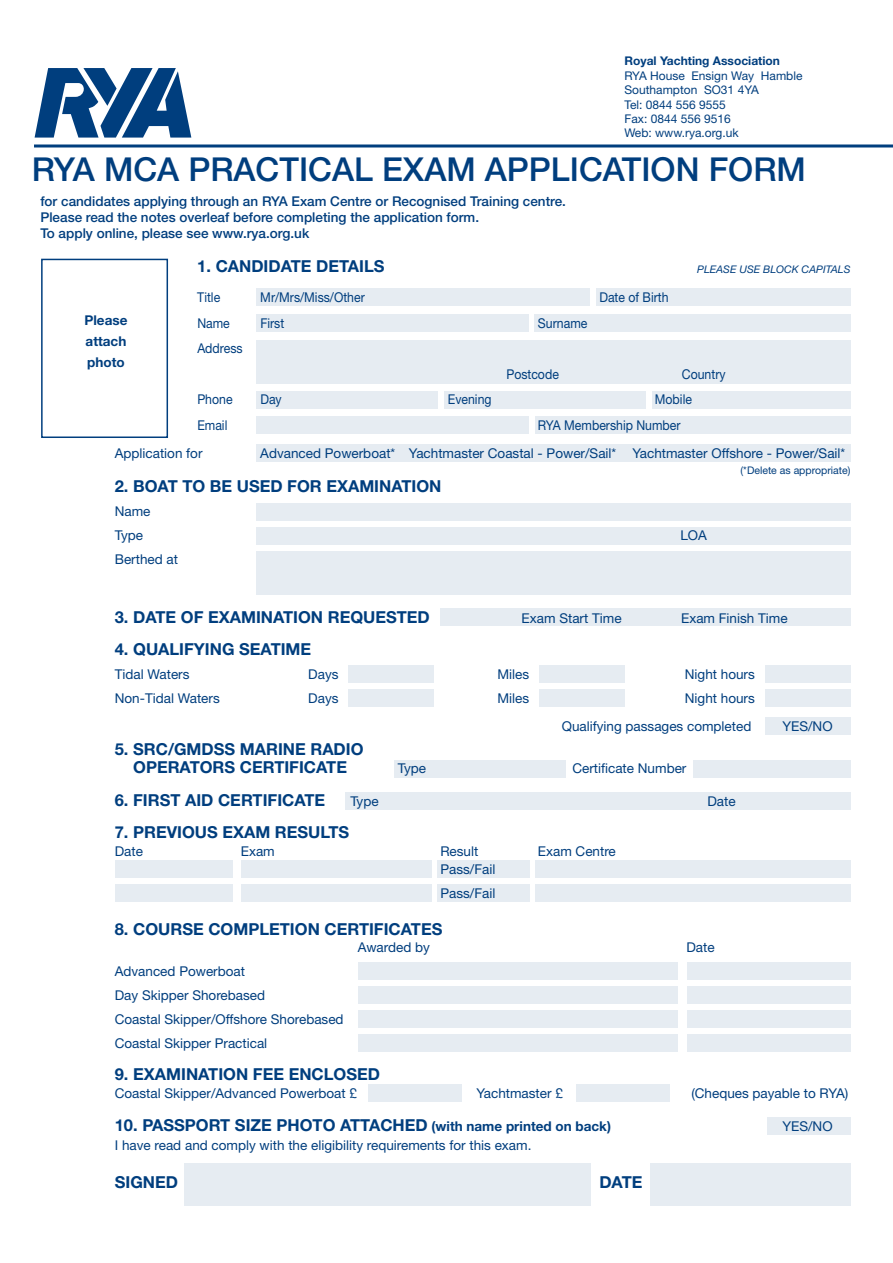
<style>
.page{position:relative;width:893px;height:1263px;background:#fff}
.page>*{position:absolute;margin:0;border:0;box-sizing:border-box;transform-origin:0 0}
.t1{font:500 33px "Helvetica Neue";color:#003e7e}
.t2{font:700 16.5px/18px "Helvetica Neue";color:#003e7e;text-align:center}
.t3{font:13.5px/24px "Helvetica Neue";color:#003e7e}
.t4{font:500 13.5px/16.2px "Helvetica Neue";color:#003e7e}
.t5{font:13.5px "Helvetica Neue";color:#003e7e;scale:.91 1}
.t6{font:700 13.5px/21px "Helvetica Neue";color:#003e7e;text-align:justify}
.t7{font:12px/14.4px "Helvetica Neue";color:#003e7e}
.t8{font:700 12px "Helvetica Neue";color:#003e7e}
.t9{font:10.5px "Helvetica Neue";color:#003e7e}
.t10{font:italic 10.5px "Helvetica Neue";color:#003e7e}
.s1{font-size:13.5px}
</style>
<div class="page">
<div style="left:349px;top:689px;width:85px;height:18px;background:#e6ecf2"></div>
<div style="left:394px;top:760px;width:172px;height:18px;background:#e6ecf2"></div>
<div style="left:535px;top:860px;width:315px;height:18px;background:#e6ecf2"></div>
<div style="left:437px;top:860px;width:92px;height:18px;background:#e6ecf2"></div>
<div style="left:242px;top:860px;width:190px;height:18px;background:#e6ecf2"></div>
<div style="left:115px;top:860px;width:117px;height:18px;background:#e6ecf2"></div>
<div style="left:535px;top:884px;width:315px;height:18px;background:#e6ecf2"></div>
<div style="left:437px;top:884px;width:92px;height:18px;background:#e6ecf2"></div>
<div style="left:242px;top:884px;width:190px;height:18px;background:#e6ecf2"></div>
<div style="left:115px;top:884px;width:117px;height:18px;background:#e6ecf2"></div>
<div style="left:256px;top:314px;width:272px;height:18px;background:#e6ecf2"></div>
<div style="left:534px;top:314px;width:316px;height:18px;background:#e6ecf2"></div>
<div style="left:256px;top:444px;width:594px;height:18px;background:#e6ecf2"></div>
<div style="left:256px;top:503px;width:594px;height:18px;background:#e6ecf2"></div>
<div style="left:256px;top:527px;width:594px;height:17px;background:#e6ecf2"></div>
<div style="left:440px;top:608px;width:410px;height:17px;background:#e6ecf2"></div>
<div style="left:349px;top:665px;width:85px;height:18px;background:#e6ecf2"></div>
<div style="left:539px;top:665px;width:85px;height:18px;background:#e6ecf2"></div>
<div style="left:765px;top:665px;width:85px;height:18px;background:#e6ecf2"></div>
<div style="left:539px;top:689px;width:85px;height:18px;background:#e6ecf2"></div>
<div style="left:765px;top:689px;width:85px;height:18px;background:#e6ecf2"></div>
<div style="left:765px;top:717px;width:85px;height:18px;background:#e6ecf2"></div>
<div style="left:692px;top:760px;width:158px;height:18px;background:#e6ecf2"></div>
<div style="left:345px;top:793px;width:505px;height:17px;background:#e6ecf2"></div>
<div style="left:358px;top:962px;width:319px;height:18px;background:#e6ecf2"></div>
<div style="left:358px;top:986px;width:319px;height:18px;background:#e6ecf2"></div>
<div style="left:358px;top:1010px;width:319px;height:18px;background:#e6ecf2"></div>
<div style="left:358px;top:1034px;width:319px;height:18px;background:#e6ecf2"></div>
<div style="left:369px;top:1084px;width:93px;height:18px;background:#e6ecf2"></div>
<div style="left:577px;top:1084px;width:93px;height:18px;background:#e6ecf2"></div>
<div style="left:767px;top:1117px;width:83px;height:18px;background:#e6ecf2"></div>
<div style="left:650px;top:1163px;width:200px;height:43px;background:#e6ecf2"></div>
<div style="left:184px;top:1163px;width:407px;height:43px;background:#e6ecf2"></div>
<div style="left:687px;top:962px;width:163px;height:18px;background:#e6ecf2"></div>
<div style="left:687px;top:986px;width:163px;height:18px;background:#e6ecf2"></div>
<div style="left:687px;top:1010px;width:163px;height:18px;background:#e6ecf2"></div>
<div style="left:687px;top:1034px;width:163px;height:18px;background:#e6ecf2"></div>
<div style="left:256px;top:551px;width:594px;height:44px;background:#e6ecf2"></div>
<div style="left:444px;top:391px;width:201px;height:17px;background:#e6ecf2"></div>
<div style="left:256px;top:391px;width:181px;height:17px;background:#e6ecf2"></div>
<div style="left:652px;top:391px;width:198px;height:17px;background:#e6ecf2"></div>
<div style="left:256px;top:416px;width:272px;height:18px;background:#e6ecf2"></div>
<div style="left:535px;top:416px;width:315px;height:18px;background:#e6ecf2"></div>
<div style="left:256px;top:289px;width:333px;height:17px;background:#e6ecf2"></div>
<div style="left:596px;top:289px;width:254px;height:17px;background:#e6ecf2"></div>
<div style="left:256px;top:340px;width:594px;height:44px;background:#e6ecf2"></div>
<div style="left:41px;top:259px;width:127px;height:179px;border:2px solid #003e7e"></div>
<svg style="left:35px;top:68px;width:156px;height:70px"></svg>
<hr style="left:34px;top:144px;width:859px;height:3px;background:#003e7e">
<p class="t8" style="left:624px;top:54px;width:157px">Royal Yachting Association</p>
<p class="t7" style="left:624px;top:68px;width:180px">RYA House Ensign Way Hamble<br>Southampton SO31 4YA<br>Tel: 0844 556 9555<br>Fax: 0844 556 9516<br>Web: www.rya.org.uk</p>
<h1 class="t1" style="left:32px;top:149px;width:775px">RYA MCA PRACTICAL EXAM APPLICATION FORM</h1>
<p class="t4" style="left:40px;top:193px;width:527px">for candidates applying through an RYA Exam Centre or Recognised Training centre.<br>Please read the notes overleaf before completing the application form.<br>To apply online, please see www.rya.org.uk</p>
<p class="t2" style="left:197px;top:257px;width:189px">1. CANDIDATE DETAILS</p>
<p class="t5" style="left:197px;top:289px;width:27px">Title</p>
<p class="t5" style="left:260px;top:289px;width:116px">Mr/Mrs/Miss/Other</p>
<p class="t5" style="left:599px;top:289px;width:78px">Date of Birth</p>
<p class="t5" style="left:197px;top:315px;width:37px">Name</p>
<p class="t5" style="left:260px;top:315px;width:28px">First</p>
<p class="t5" style="left:538px;top:315px;width:56px">Surname</p>
<p class="t5" style="left:197px;top:340px;width:51px">Address</p>
<p class="t5" style="left:506px;top:366px;width:59px">Postcode</p>
<p class="t5" style="left:682px;top:366px;width:50px">Country</p>
<p class="t5" style="left:197px;top:391px;width:40px">Phone</p>
<p class="t5" style="left:260px;top:391px;width:25px">Day</p>
<p class="t5" style="left:448px;top:391px;width:50px">Evening</p>
<p class="t5" style="left:655px;top:391px;width:42px">Mobile</p>
<p class="t5" style="left:197px;top:417px;width:35px">Email</p>
<p class="t5" style="left:538px;top:417px;width:158px">RYA Membership Number</p>
<p class="t3" style="left:115px;top:441px;width:89px">Application for</p>
<p class="t3" style="left:260px;top:441px;width:587px">Advanced Powerboat* Yachtmaster Coastal - Power/Sail* Yachtmaster Offshore - Power/Sail*</p>
<p class="t2" style="left:115px;top:477px;width:328px">2. BOAT TO BE USED FOR EXAMINATION</p>
<p class="t3" style="left:115px;top:499px;width:37px">Name<br>Type</p>
<p class="t10" style="left:697px;top:263px;width:155px">PLEASE USE BLOCK CAPITALS</p>
<p class="t6" style="left:84px;top:309px;width:44px">Please attach photo</p>
<p class="t9" style="left:741px;top:464px;width:111px">(*Delete as appropriate)</p>
<p class="t3" style="left:680px;top:523px;width:28px">LOA</p>
<p class="t3" style="left:115px;top:547px;width:65px">Berthed at</p>
<p class="t2" style="left:115px;top:607px;width:317px">3. DATE OF EXAMINATION REQUESTED</p>
<p class="t3" style="left:522px;top:605px;width:102px">Exam Start Time</p>
<p class="t3" style="left:681px;top:605px;width:108px">Exam Finish Time</p>
<p class="t2" style="left:115px;top:640px;width:198px">4. QUALIFYING SEATIME</p>
<p class="t3" style="left:115px;top:662px;width:76px">Tidal Waters</p>
<p class="t3" style="left:308px;top:662px;width:32px">Days</p>
<p class="t3" style="left:497px;top:662px;width:33px">Miles</p>
<p class="t3" style="left:685px;top:662px;width:72px">Night hours</p>
<p class="t3" style="left:115px;top:686px;width:107px">Non-Tidal Waters</p>
<p class="t3" style="left:308px;top:686px;width:32px">Days</p>
<p class="t3" style="left:497px;top:686px;width:33px">Miles</p>
<p class="t3" style="left:562px;top:684px;width:195px;line-height:28.2px;text-align:right">Night hours<br>Qualifying passages completed</p>
<p class="t3" style="left:782px;top:714px;width:52px">YES/NO</p>
<p class="t2" style="left:115px;top:740px;width:250px">5. SRC/GMDSS MARINE RADIO<br>OPERATORS CERTIFICATE</p>
<p class="t3" style="left:398px;top:756px;width:30px">Type</p>
<p class="t3" style="left:572px;top:756px;width:116px">Certificate Number</p>
<p class="t2" style="left:115px;top:790px;width:212px">6. FIRST AID CERTIFICATE</p>
<p class="t3" style="left:350px;top:789px;width:30px">Type</p>
<p class="t3" style="left:707px;top:789px;width:30px">Date</p>
<p class="t2" style="left:115px;top:823px;width:236px">7. PREVIOUS EXAM RESULTS</p>
<p class="t3" style="left:115px;top:839px;width:30px">Date</p>
<p class="t3" style="left:241px;top:839px;width:36px">Exam</p>
<p class="t3" style="left:440px;top:839px;width:40px">Result</p>
<p class="t3" style="left:538px;top:839px;width:80px">Exam Centre</p>
<p class="t3" style="left:440px;top:857px;width:56px">Pass/Fail<br>Pass/Fail</p>
<p class="t2" style="left:115px;top:920px;width:329px">8. COURSE COMPLETION CERTIFICATES</p>
<p class="t3" style="left:358px;top:934px;width:74px">Awarded by</p>
<p class="t3" style="left:686px;top:934px;width:30px">Date</p>
<p class="t3" style="left:115px;top:958px;width:230px">Advanced Powerboat<br>Day Skipper Shorebased<br>Coastal Skipper/Offshore Shorebased<br>Coastal Skipper Practical</p>
<p class="t2" style="left:115px;top:1065px;width:267px">9. EXAMINATION FEE ENCLOSED</p>
<p class="t3" style="left:115px;top:1081px;width:244px">Coastal Skipper/Advanced Powerboat £</p>
<p class="t3" style="left:476px;top:1081px;width:88px">Yachtmaster £</p>
<p class="t3" style="left:691px;top:1081px;width:159px">(Cheques payable to RYA)</p>
<p class="t2" style="left:115px;top:1115px;width:498px">10. PASSPORT SIZE PHOTO ATTACHED <span class="s1">(with name printed on back)</span></p>
<p class="t3" style="left:782px;top:1113px;width:52px">YES/NO</p>
<p class="t3" style="left:115px;top:1133px;width:418px">I have read and comply with the eligibility requirements for this exam.</p>
<p class="t2" style="left:115px;top:1172px;width:65px">SIGNED</p>
<p class="t2" style="left:599px;top:1172px;width:45px">DATE</p>
</div>
